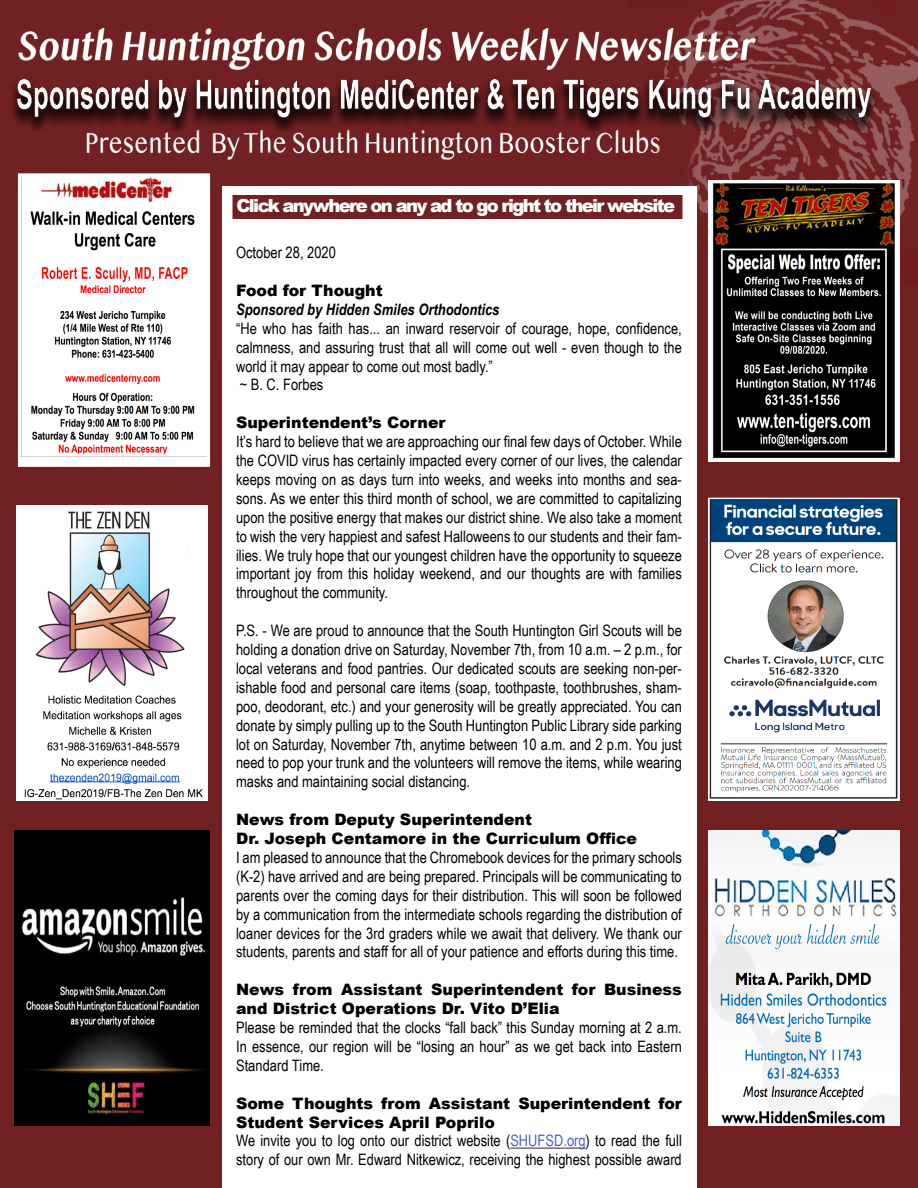
<style>
.page{position:relative;width:918px;height:1188px;background:#fff}
.page>*{position:absolute;margin:0;border:0;box-sizing:border-box;transform-origin:0 0}
.t1{font:900 18px "Arial";color:#fff;scale:.75 1}
.t2{font:900 18px "Arial";letter-spacing:-.09em;color:#fff}
.t3{font:15.75px/18.9px "Arial Narrow";color:#000;text-align:justify}
.t4{font:900 15.75px/18.9px "Arial";color:#000}
.t5{font:italic 700 15.75px "Arial Narrow";color:#000}
.s1{color:#4f5cd6}
</style>
<div class="page">
<div style="left:0;top:360px;width:918px;height:828px;background:#712021"></div>
<img style="left:0;top:0;width:918px;height:360px">
<img style="left:711px;top:501px;width:186px;height:297px">
<div style="left:708px;top:498px;width:192px;height:303px;border:2px solid #fff"></div>
<div style="left:222px;top:187px;width:474px;height:1001px;background:#fff"></div>
<hr style="left:510px;top:1148px;width:76px;height:1px;background:#444">
<div style="left:230px;top:192px;width:456px;height:30px;background:#712121;border:3px solid #fff"></div>
<img style="left:16px;top:506px;width:191px;height:295px">
<img style="left:6px;top:65px;width:873px;height:65px">
<div style="left:19px;top:175px;width:190px;height:290px;background:#fff"></div>
<img style="left:30px;top:177px;width:165px;height:277px">
<div style="left:18px;top:173px;width:192px;height:294px;border:3px solid #fff"></div>
<img style="left:712px;top:184px;width:184px;height:274px">
<img style="left:14px;top:831px;width:195px;height:294px">
<img style="left:709px;top:831px;width:190px;height:294px">
<p class="t2" style="left:237px;top:193px;width:440px">Click anywhere on any ad to go right to their website</p>
<p class="t1" style="left:263px;top:196px;width:524px">Click anywhere on any ad to go right to their website</p>
<p class="t3" style="left:236px;top:243px;width:101px">October 28, 2020</p>
<p class="t4" style="left:236px;top:280px;width:148px">Food for Thought</p>
<p class="t5" style="left:236px;top:297px;width:265px">Sponsored by Hidden Smiles Orthodontics</p>
<p class="t3" style="left:236px;top:318px;width:447px;text-align:left">“He who has faith has... an inward reservoir of courage, hope, confidence, calmness, and assuring trust that all will come out well - even though to the world it may appear to come out most badly.”<br>~ B. C. Forbes</p>
<p class="t4" style="left:236px;top:413px;width:211px">Superintendent’s Corner</p>
<p class="t3" style="left:236px;top:432px;width:447px">It’s hard to believe that we are approaching our final few days of October. While the COVID virus has certainly impacted every corner of our lives, the calendar keeps moving on as days turn into weeks, and weeks into months and sea&shy;sons. As we enter this third month of school, we are committed to capitalizing upon the positive energy that makes our district shine. We also take a moment to wish the very happiest and safest Halloweens to our students and their fam&shy;ilies. We truly hope that our youngest children have the opportunity to squeeze important joy from this holiday weekend, and our thoughts are with families throughout the community.</p>
<p class="t3" style="left:236px;top:621px;width:447px">P.S. - We are proud to announce that the South Huntington Girl Scouts will be holding a donation drive on Saturday, November 7th, from 10 a.m. – 2 p.m., for local veterans and food pantries. Our dedicated scouts are seeking non-per&shy;ishable food and personal care items (soap, toothpaste, toothbrushes, sham&shy;poo, deodorant, etc.) and your generosity will be greatly appreciated. You can donate by simply pulling up to the South Huntington Public Library side parking lot on Saturday, November 7th, anytime between 10 a.m. and 2 p.m. You just need to pop your trunk and the volunteers will remove the items, while wearing masks and maintaining social distancing.</p>
<p class="t4" style="left:236px;top:810px;width:402px">News from Deputy Superintendent<br>Dr. Joseph Centamore in the Curriculum Office</p>
<p class="t3" style="left:236px;top:847px;width:447px">I am pleased to announce that the Chromebook devices for the primary schools (K-2) have arrived and are being prepared. Principals will be communicating to parents over the coming days for their distribution. This will soon be followed by a communication from the intermediate schools regarding the distribution of loaner devices for the 3rd graders while we await that delivery. We thank our students, parents and staff for all of your patience and efforts during this time.</p>
<p class="t4" style="left:236px;top:980px;width:447px">News from Assistant Superintendent for Business and District Operations Dr. Vito D’Elia</p>
<p class="t3" style="left:236px;top:1017px;width:447px">Please be reminded that the clocks “fall back” this Sunday morning at 2 a.m.<br>In essence, our region will be “losing an hour” as we get back into Eastern Standard Time.</p>
<p class="t4" style="left:236px;top:1093px;width:447px">Some Thoughts from Assistant Superintendent for<br>Student Services April Poprilo</p>
<p class="t3" style="left:236px;top:1131px;width:447px">We invite you to log onto our district website (<span class="s1">SHUFSD.org</span>) to read the full story of our own Mr. Edward Nitkewicz, receiving the highest possible award</p>
</div>
